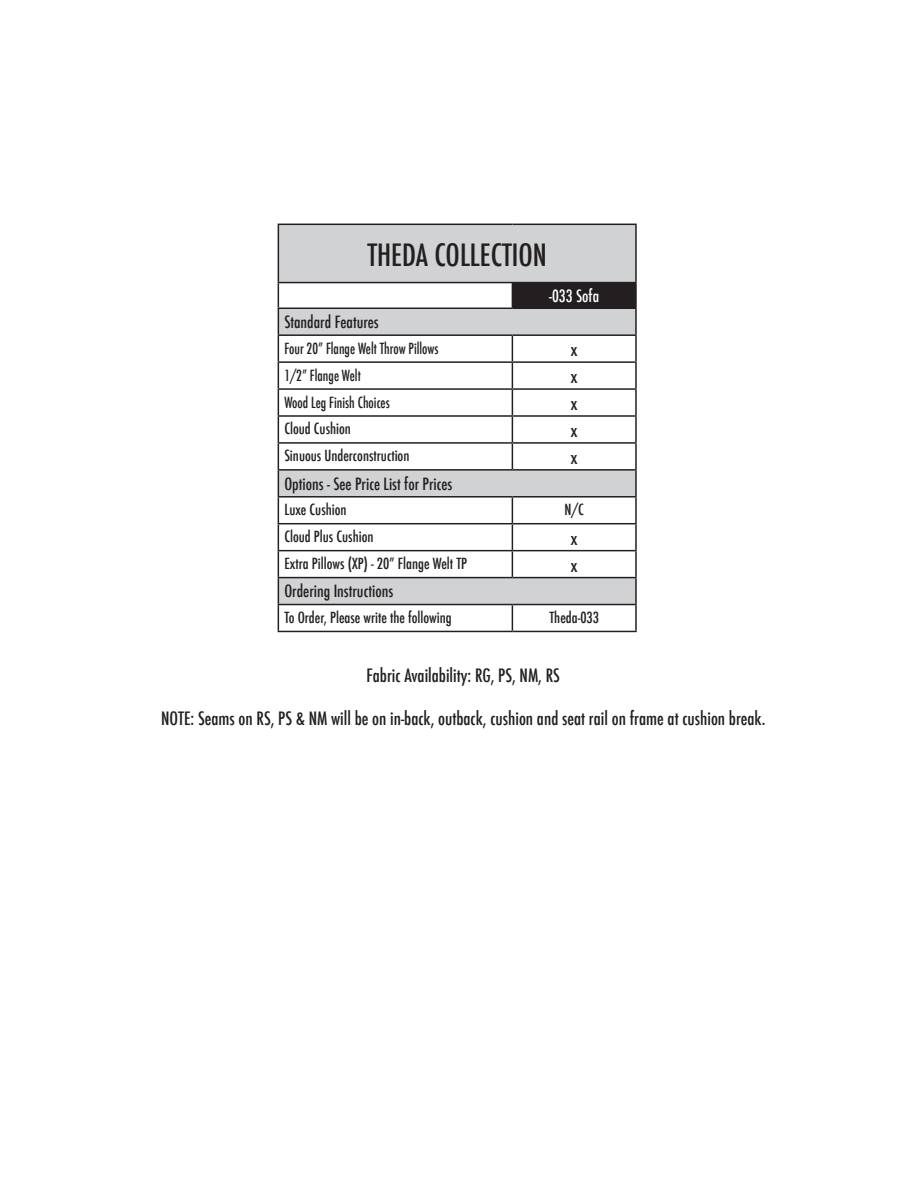
<style>
.page{position:relative;width:918px;height:1188px;background:#fff}
.page>*{position:absolute;margin:0;border:0;box-sizing:border-box;transform-origin:0 0}
.t1{font:500 condensed 30px "Futura";color:#231f20}
.t2{font:500 condensed 18px "Futura";color:#231f20}
.t3{font:500 condensed 16.5px "Futura";color:#231f20}
.t4{font:500 condensed 16.5px "Futura";color:#fff}
.t5{font:500 condensed 15px "Futura";color:#231f20}
.t6{font:500 condensed 15px "Futura";color:#231f20;scale:.92 1}
</style>
<div class="page">
<svg style="left:279px;top:225px;width:356px;height:379px"></svg>
<div style="left:512px;top:283px;width:124px;height:25px;background:#231f20"></div>
<hr style="left:278px;top:224px;width:234px;height:1px;background:#231f20">
<hr style="left:278px;top:225px;width:1px;height:57px;background:#231f20">
<hr style="left:512px;top:224px;width:125px;height:1px;background:#231f20">
<hr style="left:635px;top:225px;width:2px;height:57px;background:#231f20">
<hr style="left:278px;top:282px;width:234px;height:1px;background:#231f20">
<hr style="left:512px;top:282px;width:125px;height:1px;background:#231f20">
<hr style="left:635px;top:283px;width:2px;height:25px;background:#231f20">
<hr style="left:278px;top:308px;width:234px;height:1px;background:#231f20">
<hr style="left:512px;top:308px;width:125px;height:1px;background:#231f20">
<hr style="left:635px;top:309px;width:2px;height:25px;background:#231f20">
<hr style="left:635px;top:336px;width:2px;height:25px;background:#231f20">
<hr style="left:278px;top:361px;width:234px;height:2px;background:#231f20">
<hr style="left:512px;top:361px;width:125px;height:2px;background:#231f20">
<hr style="left:635px;top:363px;width:2px;height:25px;background:#231f20">
<hr style="left:278px;top:388px;width:234px;height:2px;background:#231f20">
<hr style="left:512px;top:388px;width:125px;height:2px;background:#231f20">
<hr style="left:635px;top:390px;width:2px;height:25px;background:#231f20">
<hr style="left:278px;top:415px;width:234px;height:2px;background:#231f20">
<hr style="left:512px;top:415px;width:125px;height:2px;background:#231f20">
<hr style="left:635px;top:417px;width:2px;height:25px;background:#231f20">
<hr style="left:278px;top:442px;width:234px;height:2px;background:#231f20">
<hr style="left:512px;top:442px;width:125px;height:2px;background:#231f20">
<svg style="left:512px;top:336px;width:1px;height:133px"></svg>
<hr style="left:635px;top:444px;width:2px;height:25px;background:#231f20">
<hr style="left:278px;top:469px;width:234px;height:2px;background:#231f20">
<hr style="left:512px;top:469px;width:125px;height:2px;background:#231f20">
<hr style="left:635px;top:471px;width:2px;height:25px;background:#231f20">
<hr style="left:278px;top:496px;width:234px;height:2px;background:#231f20">
<hr style="left:512px;top:496px;width:125px;height:2px;background:#231f20">
<hr style="left:635px;top:498px;width:2px;height:25px;background:#231f20">
<hr style="left:278px;top:523px;width:234px;height:1px;background:#231f20">
<hr style="left:512px;top:523px;width:125px;height:1px;background:#231f20">
<hr style="left:635px;top:524px;width:2px;height:26px;background:#231f20">
<hr style="left:278px;top:550px;width:234px;height:1px;background:#231f20">
<hr style="left:512px;top:550px;width:125px;height:1px;background:#231f20">
<svg style="left:512px;top:498px;width:1px;height:79px"></svg>
<hr style="left:635px;top:551px;width:2px;height:26px;background:#231f20">
<hr style="left:278px;top:577px;width:234px;height:1px;background:#231f20">
<hr style="left:512px;top:577px;width:125px;height:1px;background:#231f20">
<hr style="left:635px;top:578px;width:2px;height:26px;background:#231f20">
<hr style="left:278px;top:604px;width:234px;height:1px;background:#231f20">
<hr style="left:512px;top:604px;width:125px;height:1px;background:#231f20">
<svg style="left:512px;top:605px;width:1px;height:26px"></svg>
<hr style="left:635px;top:605px;width:2px;height:26px;background:#231f20">
<hr style="left:278px;top:631px;width:234px;height:1px;background:#231f20">
<hr style="left:512px;top:631px;width:125px;height:1px;background:#231f20">
<svg style="left:278px;top:283px;width:1px;height:348px"></svg>
<hr style="left:278px;top:334px;width:234px;height:2px;background:#231f20">
<hr style="left:512px;top:334px;width:125px;height:2px;background:#231f20">
<p class="t1" style="left:367px;top:236px;width:181px">THEDA COLLECTION</p>
<p class="t4" style="left:549px;top:286px;width:51px">-033 Sofa</p>
<p class="t3" style="left:284px;top:311px;width:96px">Standard Features</p>
<p class="t6" style="left:284px;top:338px;width:169px">Four 20” Flange Welt Throw Pillows</p>
<p class="t2" style="left:571px;top:338px;width:8px">x</p>
<p class="t6" style="left:284px;top:365px;width:85px">1/2” Flange Welt</p>
<p class="t2" style="left:571px;top:365px;width:8px">x</p>
<p class="t6" style="left:284px;top:392px;width:116px">Wood Leg Finish Choices</p>
<p class="t2" style="left:571px;top:392px;width:8px">x</p>
<p class="t5" style="left:284px;top:419px;width:68px">Cloud Cushion</p>
<p class="t2" style="left:571px;top:419px;width:8px">x</p>
<p class="t5" style="left:284px;top:446px;width:127px">Sinuous Underconstruction</p>
<p class="t2" style="left:571px;top:446px;width:8px">x</p>
<p class="t3" style="left:284px;top:473px;width:170px">Options - See Price List for Prices</p>
<p class="t5" style="left:284px;top:500px;width:64px">Luxe Cushion</p>
<p class="t5" style="left:564px;top:500px;width:21px">N/C</p>
<p class="t5" style="left:284px;top:527px;width:91px">Cloud Plus Cushion</p>
<p class="t2" style="left:571px;top:526px;width:8px">x</p>
<p class="t5" style="left:284px;top:554px;width:184px">Extra Pillows (XP) - 20” Flange Welt TP</p>
<p class="t2" style="left:571px;top:553px;width:8px">x</p>
<p class="t3" style="left:284px;top:581px;width:110px">Ordering Instructions</p>
<p class="t5" style="left:284px;top:608px;width:169px">To Order, Please write the following</p>
<p class="t5" style="left:549px;top:608px;width:51px">Theda-033</p>
<p class="t2" style="left:367px;top:663px;width:195px">Fabric Availability: RG, PS, NM, RS</p>
<p class="t2" style="left:161px;top:707px;width:606px">NOTE: Seams on RS, PS &amp; NM will be on in-back, outback, cushion and seat rail on frame at cushion break.</p>
</div>
